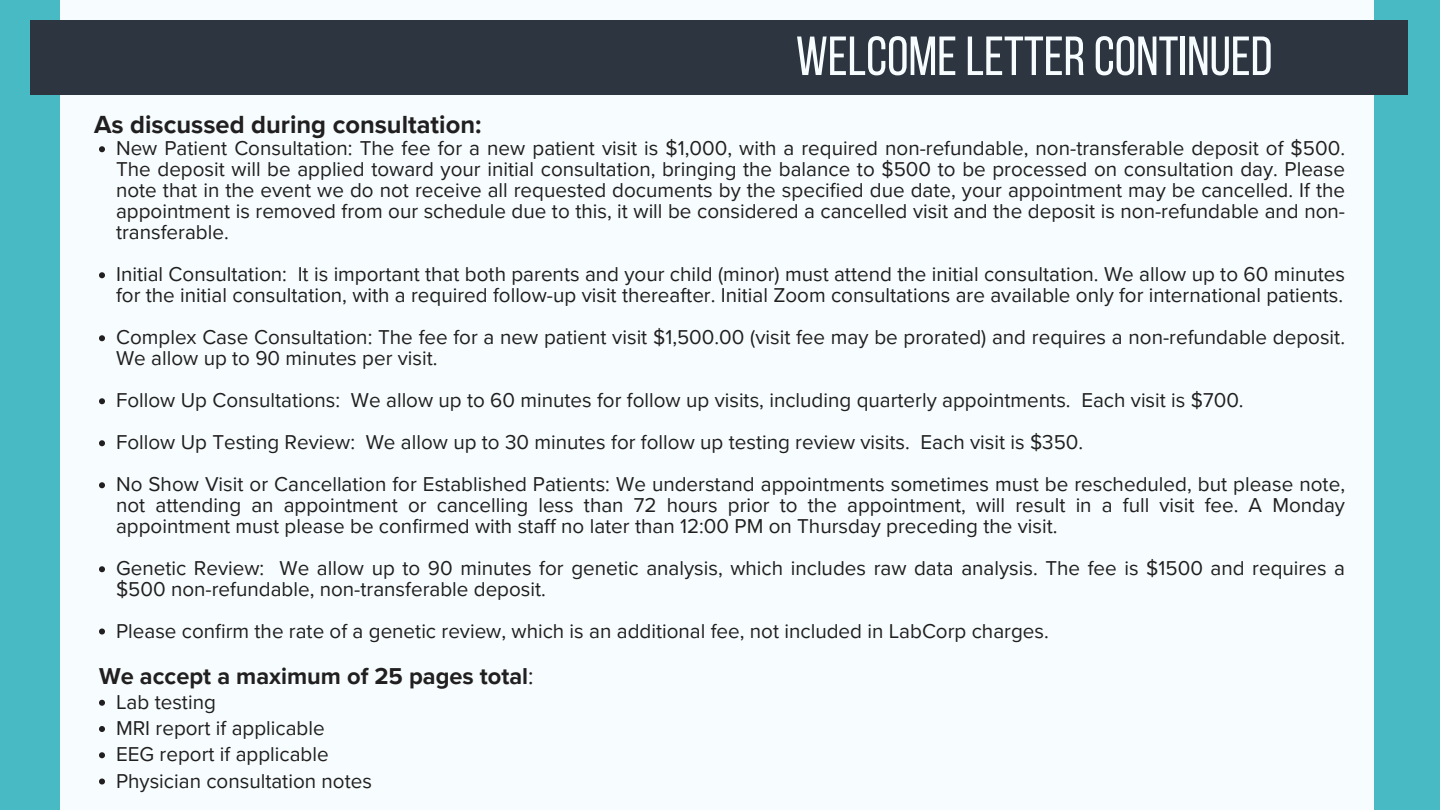
<style>
.page{position:relative;width:1440px;height:810px;background:#f7fdfe}
.page>*{position:absolute;margin:0;border:0;box-sizing:border-box;transform-origin:0 0}
.t1{font:55px "Bebas Neue";color:#f7fdfe}
.t2{font:700 25.5px "Proxima Nova";color:#211f20}
.t3{font:700 23.6px "Proxima Nova";color:#211f20}
.t4{font:20.6px/21px "Proxima Nova";color:#211f20}
.s1{font-weight:400}
</style>
<div class="page">
<div style="left:0;top:0;width:60px;height:810px;background:#48bac3"></div>
<div style="left:1375px;top:0;width:65px;height:810px;background:#48bac3"></div>
<div style="left:30px;top:20px;width:1377px;height:75px;background:#2d3541"></div>
<svg style="left:99px;top:146px;width:6px;height:6px"></svg>
<svg style="left:99px;top:272px;width:6px;height:6px"></svg>
<svg style="left:99px;top:335px;width:6px;height:6px"></svg>
<svg style="left:99px;top:398px;width:6px;height:6px"></svg>
<svg style="left:99px;top:440px;width:6px;height:6px"></svg>
<svg style="left:99px;top:482px;width:6px;height:6px"></svg>
<svg style="left:99px;top:566px;width:6px;height:6px"></svg>
<svg style="left:99px;top:629px;width:6px;height:6px"></svg>
<svg style="left:99px;top:700px;width:6px;height:6px"></svg>
<svg style="left:99px;top:726px;width:6px;height:6px"></svg>
<svg style="left:99px;top:752px;width:6px;height:6px"></svg>
<svg style="left:99px;top:779px;width:6px;height:6px"></svg>
<h1 class="t1" style="left:796px;top:34px;width:478px">WELCOMELETTERCONTINUED</h1>
<h2 class="t2" style="left:94px;top:109px;width:389px">As discussed during consultation:</h2>
<p class="t4" style="left:116px;top:138px;width:1231px;text-align:justify">New Patient Consultation: The fee for a new patient visit is $1,000, with a required non-refundable, non-transferable deposit of $500.<br>The deposit will be applied toward your initial consultation, bringing the balance to $500 to be processed on consultation day. Please note that in the event we do not receive all requested documents by the specified due date, your appointment may be cancelled. If the appointment is removed from our schedule due to this, it will be considered a cancelled visit and the deposit is non-refundable and non&shy;transferable.</p>
<p class="t4" style="left:116px;top:264px;width:1230px">Initial Consultation: It is important that both parents and your child (minor) must attend the initial consultation. We allow up to 60 minutes for the initial consultation, with a required follow-up visit thereafter. Initial Zoom consultations are available only for international patients.</p>
<p class="t4" style="left:116px;top:327px;width:1230px">Complex Case Consultation: The fee for a new patient visit $1,500.00 (visit fee may be prorated) and requires a non-refundable deposit.<br>We allow up to 90 minutes per visit.</p>
<p class="t4" style="left:116px;top:390px;width:1129px">Follow Up Consultations: We allow up to 60 minutes for follow up visits, including quarterly appointments. Each visit is $700.</p>
<p class="t4" style="left:116px;top:432px;width:969px">Follow Up Testing Review: We allow up to 30 minutes for follow up testing review visits. Each visit is $350.</p>
<p class="t4" style="left:116px;top:474px;width:1231px;text-align:justify">No Show Visit or Cancellation for Established Patients: We understand appointments sometimes must be rescheduled, but please note, not attending an appointment or cancelling less than 72 hours prior to the appointment, will result in a full visit fee. A Monday appointment must please be confirmed with staff no later than 12:00 PM on Thursday preceding the visit.</p>
<p class="t4" style="left:116px;top:558px;width:1230px">Genetic Review: We allow up to 90 minutes for genetic analysis, which includes raw data analysis. The fee is $1500 and requires a $500 non-refundable, non-transferable deposit.</p>
<p class="t4" style="left:116px;top:621px;width:934px">Please confirm the rate of a genetic review, which is an additional fee, not included in LabCorp charges.</p>
<h3 class="t3" style="left:99px;top:662px;width:436px">We accept a maximum of 25 pages total<span class="s1">:</span></h3>
<p class="t4" style="left:116px;top:692px;width:101px">Lab testing</p>
<p class="t4" style="left:116px;top:718px;width:210px">MRI report if applicable</p>
<p class="t4" style="left:116px;top:744px;width:214px">EEG report if applicable</p>
<p class="t4" style="left:116px;top:771px;width:257px">Physician consultation notes</p>
</div>
